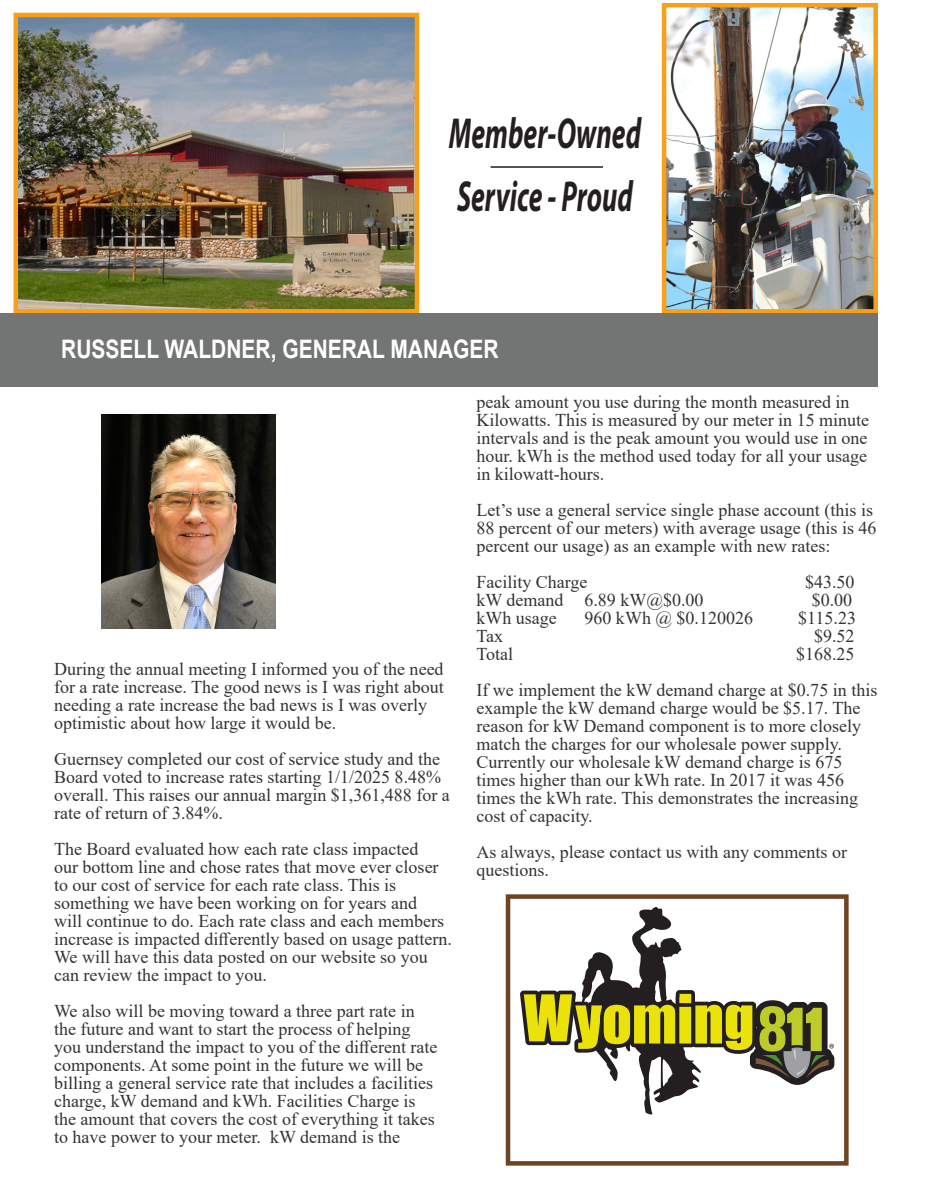
<style>
.page{position:relative;width:932px;height:1202px;background:#fff}
.page>*{position:absolute;margin:0;border:0;box-sizing:border-box;transform-origin:0 0}
.t1{font:italic 700 43.5px "Myriad Pro";color:#231f20;scale:.63 1}
.Body{font:700 25.5px "Arial";color:#fff;scale:.82 1}
.t2{font:18px/18px "Times New Roman";color:#333}
</style>
<div class="page">
<img style="left:19px;top:18px;width:395px;height:290px">
<div style="left:14px;top:13px;width:405px;height:300px;border:4px solid #f9a01a"></div>
<img style="left:667px;top:8px;width:206px;height:300px">
<div style="left:662px;top:3px;width:216px;height:310px;border:4px solid #f9a01a"></div>
<div style="left:0;top:313px;width:878px;height:74px;background:#737474"></div>
<img style="left:101px;top:414px;width:175px;height:214px">
<hr style="left:490px;top:166px;width:113px;height:2px;background:#231f20">
<svg style="left:520px;top:907px;width:314px;height:207px"></svg>
<div style="left:506px;top:894px;width:342px;height:271px;border:4px solid #6e4524"></div>
<p class="t1" style="left:449px;top:105px;width:306px">Member-Owned</p>
<p class="t1" style="left:457px;top:168px;width:281px">Service - Proud</p>
<p class="Body" style="left:61px;top:331px;width:535px">RUSSELL WALDNER, GENERAL MANAGER</p>
<p class="t2" style="left:54px;top:659px;width:391px">During the annual meeting I informed you of the need for a rate increase. The good news is I was right about needing a rate increase the bad news is I was overly optimistic about how large it would be.</p>
<p class="t2" style="left:54px;top:749px;width:397px">Guernsey completed our cost of service study and the Board voted to increase rates starting 1/1/2025 8.48% overall. This raises our annual margin $1,361,488 for a rate of return of 3.84%.</p>
<p class="t2" style="left:54px;top:839px;width:399px">The Board evaluated how each rate class impacted<br>our bottom line and chose rates that move ever closer to our cost of service for each rate class. This is something we have been working on for years and<br>will continue to do. Each rate class and each members increase is impacted differently based on usage pattern.<br>We will have this data posted on our website so you can review the impact to you.</p>
<p class="t2" style="left:54px;top:1001px;width:385px">We also will be moving toward a three part rate in the future and want to start the process of helping you understand the impact to you of the different rate components. At some point in the future we will be billing a general service rate that includes a facilities charge, kW demand and kWh. Facilities Charge is the amount that covers the cost of everything it takes to have power to your meter. kW demand is the</p>
<p class="t2" style="left:476px;top:392px;width:394px">peak amount you use during the month measured in Kilowatts. This is measured by our meter in 15 minute intervals and is the peak amount you would use in one hour. kWh is the method used today for all your usage in kilowatt-hours.</p>
<p class="t2" style="left:476px;top:500px;width:401px">Let’s use a general service single phase account (this is<br>88 percent of our meters) with average usage (this is 46 percent our usage) as an example with new rates:</p>
<p class="t2" style="left:476px;top:572px;width:113px">Facility Charge</p>
<p class="t2" style="left:805px;top:572px;width:51px">$43.50</p>
<p class="t2" style="left:476px;top:590px;width:229px">kW demand 6.89 kW@$0.00</p>
<p class="t2" style="left:811px;top:590px;width:42px">$0.00</p>
<p class="t2" style="left:476px;top:608px;width:82px">kWh usage</p>
<p class="t2" style="left:584px;top:608px;width:170px">960 kWh @ $0.120026</p>
<p class="t2" style="left:798px;top:608px;width:59px">$115.23</p>
<p class="t2" style="left:476px;top:626px;width:28px">Tax</p>
<p class="t2" style="left:814px;top:626px;width:42px">$9.52</p>
<p class="t2" style="left:476px;top:644px;width:38px">Total</p>
<p class="t2" style="left:796px;top:644px;width:60px">$168.25</p>
<p class="t2" style="left:476px;top:680px;width:402px">If we implement the kW demand charge at $0.75 in this example the kW demand charge would be $5.17. The reason for kW Demand component is to more closely match the charges for our wholesale power supply.<br>Currently our wholesale kW demand charge is 675 times higher than our kWh rate. In 2017 it was 456 times the kWh rate. This demonstrates the increasing cost of capacity.</p>
<p class="t2" style="left:476px;top:842px;width:372px">As always, please contact us with any comments or questions.</p>
</div>
